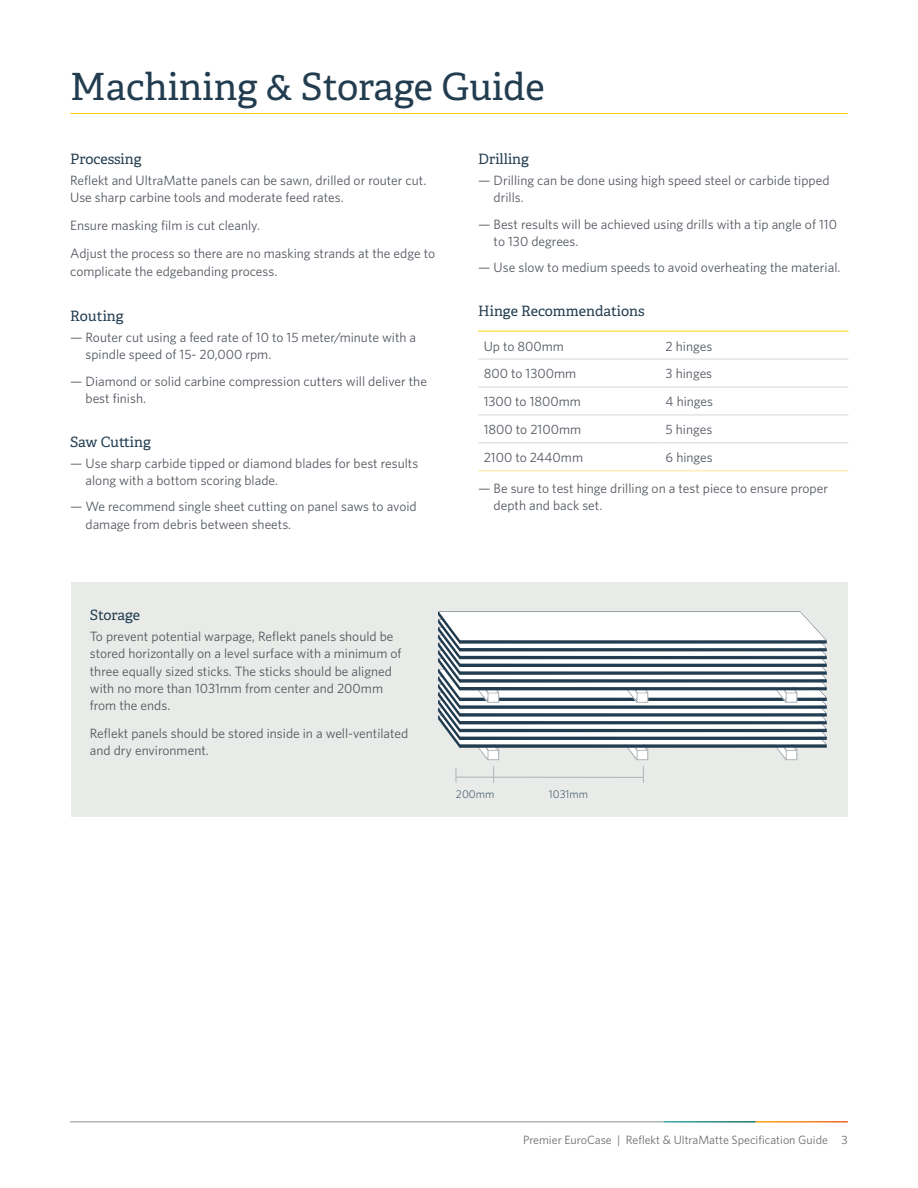
<style>
.page{position:relative;width:918px;height:1188px;background:#fff}
.page>*{position:absolute;margin:0;border:0;box-sizing:border-box;transform-origin:0 0}
.t1{font:37.5px "Adelle PE";color:#223d50}
.t2{font:14.25px "Adelle PE";color:#223d50}
.t3{font:13.5px/17.2px "Whitney";color:#535860}
.t4{font:12px "Whitney";color:#6c6d70}
.t5{font:300 11.25px "Whitney";color:#223d50}
</style>
<div class="page">
<hr style="left:70px;top:1121px;width:594px;height:2px;background:#aeb3b8">
<hr style="left:70px;top:113px;width:778px;height:1px;background:#fed006">
<hr style="left:478px;top:359px;width:182px;height:1px;background:#d2d6d9">
<hr style="left:660px;top:359px;width:189px;height:1px;background:#d2d6d9">
<hr style="left:478px;top:387px;width:182px;height:1px;background:#d2d6d9">
<hr style="left:660px;top:387px;width:189px;height:1px;background:#d2d6d9">
<hr style="left:478px;top:415px;width:182px;height:1px;background:#d2d6d9">
<hr style="left:660px;top:415px;width:189px;height:1px;background:#d2d6d9">
<hr style="left:478px;top:470px;width:182px;height:1px;background:#ffe593">
<hr style="left:660px;top:470px;width:189px;height:1px;background:#ffe593">
<hr style="left:478px;top:331px;width:182px;height:1px;background:#fed006">
<hr style="left:660px;top:331px;width:189px;height:1px;background:#fed006">
<hr style="left:478px;top:443px;width:182px;height:1px;background:#d2d6d9">
<hr style="left:660px;top:443px;width:189px;height:1px;background:#d2d6d9">
<div style="left:71px;top:582px;width:777px;height:235px;background:#e9ebe8"></div>
<hr style="left:456px;top:777px;width:187px;height:1px;background:#aeb3b8">
<svg style="left:456px;top:768px;width:1px;height:15px"></svg>
<svg style="left:493px;top:766px;width:1px;height:17px"></svg>
<svg style="left:643px;top:766px;width:1px;height:17px"></svg>
<svg style="left:438px;top:612px;width:389px;height:148px;background:#b6bfc5"></svg>
<h1 class="t1" style="left:70px;top:59px;width:476px">Machining &amp; Storage Guide</h1>
<p class="t2" style="left:70px;top:148px;width:73px">Processing</p>
<p class="t3" style="left:70px;top:171px;width:358px">Reflekt and UltraMatte panels can be sawn, drilled or router cut.<br>Use sharp carbine tools and moderate feed rates.</p>
<p class="t3" style="left:70px;top:211px;width:366px;line-height:28px">Ensure masking film is cut cleanly.<br>Adjust the process so there are no masking strands at the edge to</p>
<p class="t3" style="left:70px;top:263px;width:209px">complicate the edgebanding process.</p>
<p class="t2" style="left:70px;top:306px;width:55px">Routing</p>
<p class="t3" style="left:86px;top:329px;width:332px;text-indent:-15px">— Router cut using a feed rate of 10 to 15 meter/minute with a spindle speed of 15- 20,000 rpm.</p>
<p class="t3" style="left:86px;top:372px;width:343px;text-indent:-15px">— Diamond or solid carbine compression cutters will deliver the best finish.</p>
<p class="t2" style="left:70px;top:431px;width:82px">Saw Cutting</p>
<p class="t3" style="left:86px;top:454px;width:334px;text-indent:-15px">— Use sharp carbide tipped or diamond blades for best results along with a bottom scoring blade.</p>
<p class="t3" style="left:86px;top:498px;width:333px;text-indent:-15px">— We recommend single sheet cutting on panel saws to avoid damage from debris between sheets.</p>
<p class="t2" style="left:478px;top:148px;width:52px">Drilling</p>
<p class="t3" style="left:494px;top:171px;width:337px;text-indent:-15px">— Drilling can be done using high speed steel or carbide tipped drills.</p>
<p class="t3" style="left:494px;top:215px;width:345px;text-indent:-15px">— Best results will be achieved using drills with a tip angle of 110 to 130 degrees.</p>
<p class="t3" style="left:478px;top:259px;width:364px">— Use slow to medium speeds to avoid overheating the material.</p>
<p class="t2" style="left:478px;top:300px;width:168px">Hinge Recommendations</p>
<p class="t3" style="left:484px;top:337px;width:82px">Up to 800mm</p>
<p class="t3" style="left:666px;top:337px;width:48px">2 hinges</p>
<p class="t3" style="left:484px;top:365px;width:94px">800 to 1300mm</p>
<p class="t3" style="left:666px;top:365px;width:48px">3 hinges</p>
<p class="t3" style="left:484px;top:393px;width:99px">1300 to 1800mm</p>
<p class="t3" style="left:666px;top:393px;width:49px">4 hinges</p>
<p class="t3" style="left:484px;top:421px;width:99px">1800 to 2100mm</p>
<p class="t3" style="left:666px;top:421px;width:48px">5 hinges</p>
<p class="t3" style="left:484px;top:449px;width:101px">2100 to 2440mm</p>
<p class="t3" style="left:666px;top:449px;width:49px">6 hinges</p>
<p class="t3" style="left:494px;top:480px;width:336px;text-indent:-15px">— Be sure to test hinge drilling on a test piece to ensure proper depth and back set.</p>
<p class="t2" style="left:90px;top:605px;width:52px">Storage</p>
<p class="t3" style="left:90px;top:628px;width:313px">To prevent potential warpage, Reflekt panels should be stored horizontally on a level surface with a minimum of three equally sized sticks. The sticks should be aligned with no more than 1031mm from center and 200mm from the ends.</p>
<p class="t3" style="left:90px;top:725px;width:320px">Reflekt panels should be stored inside in a well-ventilated and dry environment.</p>
<p class="t5" style="left:456px;top:787px;width:40px">200mm</p>
<p class="t5" style="left:549px;top:787px;width:41px">1031mm</p>
<p class="t4" style="left:523px;top:1132px;width:326px">Premier EuroCase | Reflekt &amp; UltraMatte Specification Guide 3</p>
</div>
